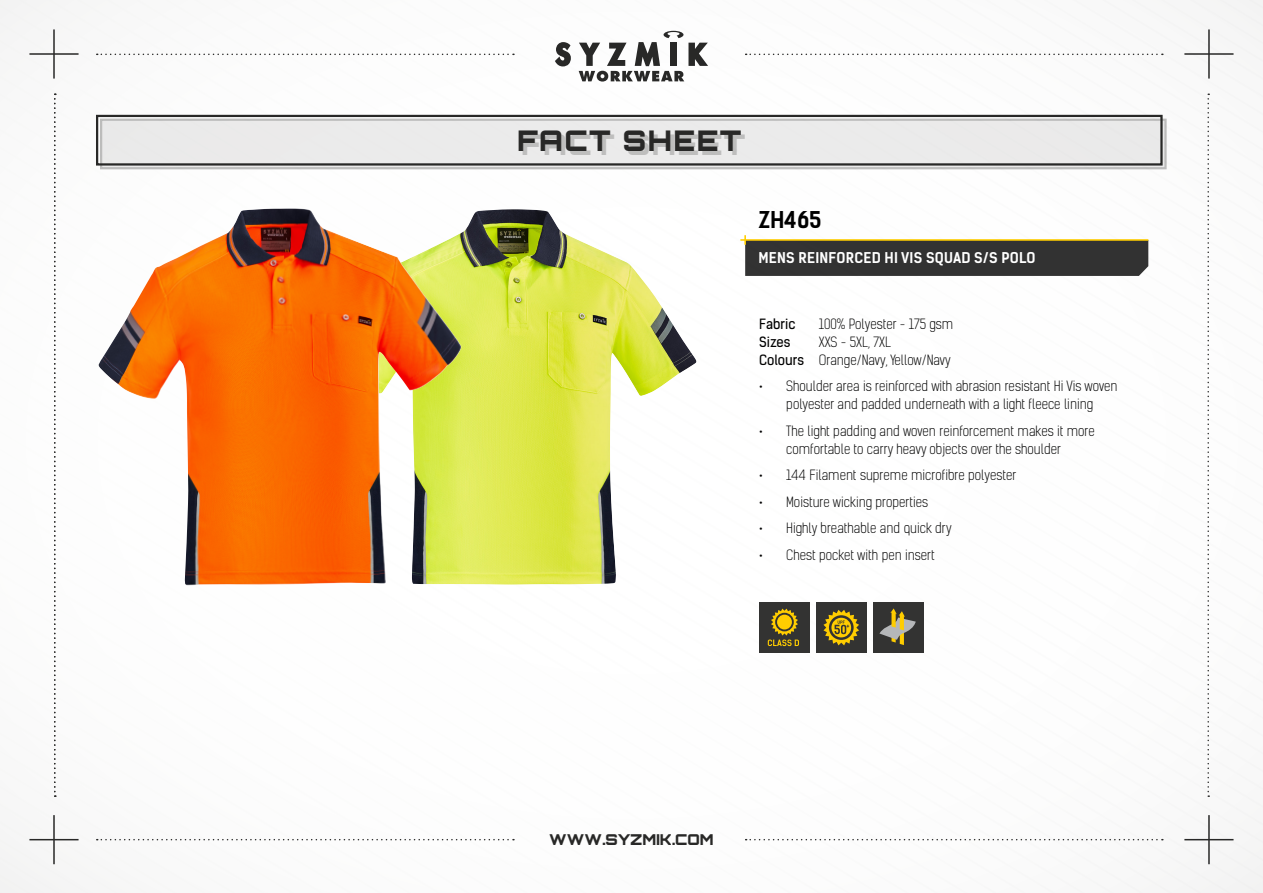
<style>
.page{position:relative;width:1263px;height:893px;background:#fff}
.page>*{position:absolute;margin:0;border:0;box-sizing:border-box;transform-origin:0 0}
.t1{font:900 28.5px "Orbitron";letter-spacing:.05em;color:#282827}
.t2{font:22.05px "Kelson Sans Bold BG";color:#000}
.t3{font:900 15px "Orbitron";color:#282827}
.t4{font:14.25px "Kelson Sans Bold BG";letter-spacing:.015em;color:#fff}
.t5{font:13.5px/18px "Kelson Sans Light BG";color:#000;text-align:center}
.t6{font:13.5px "Kelson Sans Regular BG";color:#000}
.s1{font-family:"Kelson Sans Regular BG"}
</style>
<div class="page">
<svg style="left:0;top:19px;width:1263px;height:13px"></svg>
<svg style="left:0;top:0;width:1263px;height:19px"></svg>
<svg style="left:0;top:584px;width:1263px;height:309px"></svg>
<div style="left:101px;top:120px;width:1064px;height:48px;background:#ebebeb"></div>
<div style="left:96px;top:115px;width:1066px;height:51px;border:2px solid #282827"></div>
<svg style="left:1207px;top:94px;width:2px;height:703px"></svg>
<hr style="left:29px;top:839px;width:50px;height:1px;background:#282827">
<hr style="left:53px;top:815px;width:2px;height:49px;background:#282827">
<hr style="left:1184px;top:839px;width:49px;height:1px;background:#282827">
<hr style="left:1208px;top:815px;width:2px;height:49px;background:#282827">
<hr style="left:29px;top:53px;width:50px;height:2px;background:#282827">
<hr style="left:53px;top:29px;width:2px;height:50px;background:#282827">
<hr style="left:1184px;top:53px;width:49px;height:2px;background:#282827">
<hr style="left:1208px;top:29px;width:2px;height:50px;background:#282827">
<svg style="left:555px;top:42px;width:16px;height:24px"></svg>
<svg style="left:579px;top:31px;width:129px;height:51px"></svg>
<svg style="left:97px;top:54px;width:417px;height:1px"></svg>
<svg style="left:746px;top:54px;width:417px;height:1px"></svg>
<svg style="left:97px;top:839px;width:417px;height:1px"></svg>
<svg style="left:746px;top:839px;width:417px;height:1px"></svg>
<svg style="left:54px;top:94px;width:2px;height:703px"></svg>
<hr style="left:740px;top:239px;width:408px;height:2px;background:#ffcd00">
<svg style="left:744px;top:235px;width:404px;height:41px;background:#514f47"></svg>
<div style="left:816px;top:602px;width:50px;height:50px;background:#333332"></div>
<svg style="left:823px;top:610px;width:36px;height:35px"></svg>
<div style="left:759px;top:602px;width:51px;height:50px;background:#333332"></div>
<svg style="left:768px;top:609px;width:31px;height:37px"></svg>
<div style="left:873px;top:602px;width:50px;height:50px;background:#333332"></div>
<svg style="left:879px;top:608px;width:37px;height:37px"></svg>
<img style="left:462px;top:209px;width:235px;height:375px">
<img style="left:98px;top:208px;width:364px;height:377px">
<h1 class="t1" style="left:517px;top:123px;width:226px">FACT SHEET</h1>
<h1 class="t1" style="left:521px;top:127px;width:226px">FACT SHEET</h1>
<h2 class="t2" style="left:758px;top:206px;width:64px">ZH465</h2>
<p class="t4" style="left:758px;top:249px;width:279px">MENS REINFORCED HI VIS SQUAD S/S POLO</p>
<p class="t6" style="left:759px;top:315px;width:38px">Fabric</p>
<p class="t5" style="left:819px;top:315px;width:136px">100% Polyester - 175 gsm</p>
<p class="t6" style="left:759px;top:333px;width:33px">Sizes</p>
<p class="t5" style="left:759px;top:333px;width:193px">XXS - 5XL, 7XL<br><span class="s1">Colours</span> Orange/Navy, Yellow/Navy</p>
<p class="t5" style="left:759px;top:377px;width:360px">• Shoulder area is reinforced with abrasion resistant Hi Vis woven polyester and padded underneath with a light fleece lining</p>
<p class="t5" style="left:759px;top:422px;width:337px">• The light padding and woven reinforcement makes it more comfortable to carry heavy objects over the shoulder</p>
<p class="t5" style="left:759px;top:466px;width:259px">• 144 Filament supreme microfibre polyester</p>
<p class="t5" style="left:759px;top:493px;width:171px">• Moisture wicking properties</p>
<p class="t5" style="left:759px;top:519px;width:194px">• Highly breathable and quick dry</p>
<p class="t5" style="left:759px;top:546px;width:177px">• Chest pocket with pen insert</p>
<p class="t3" style="left:549px;top:830px;width:166px">WWW.SYZMIK.COM</p>
</div>
